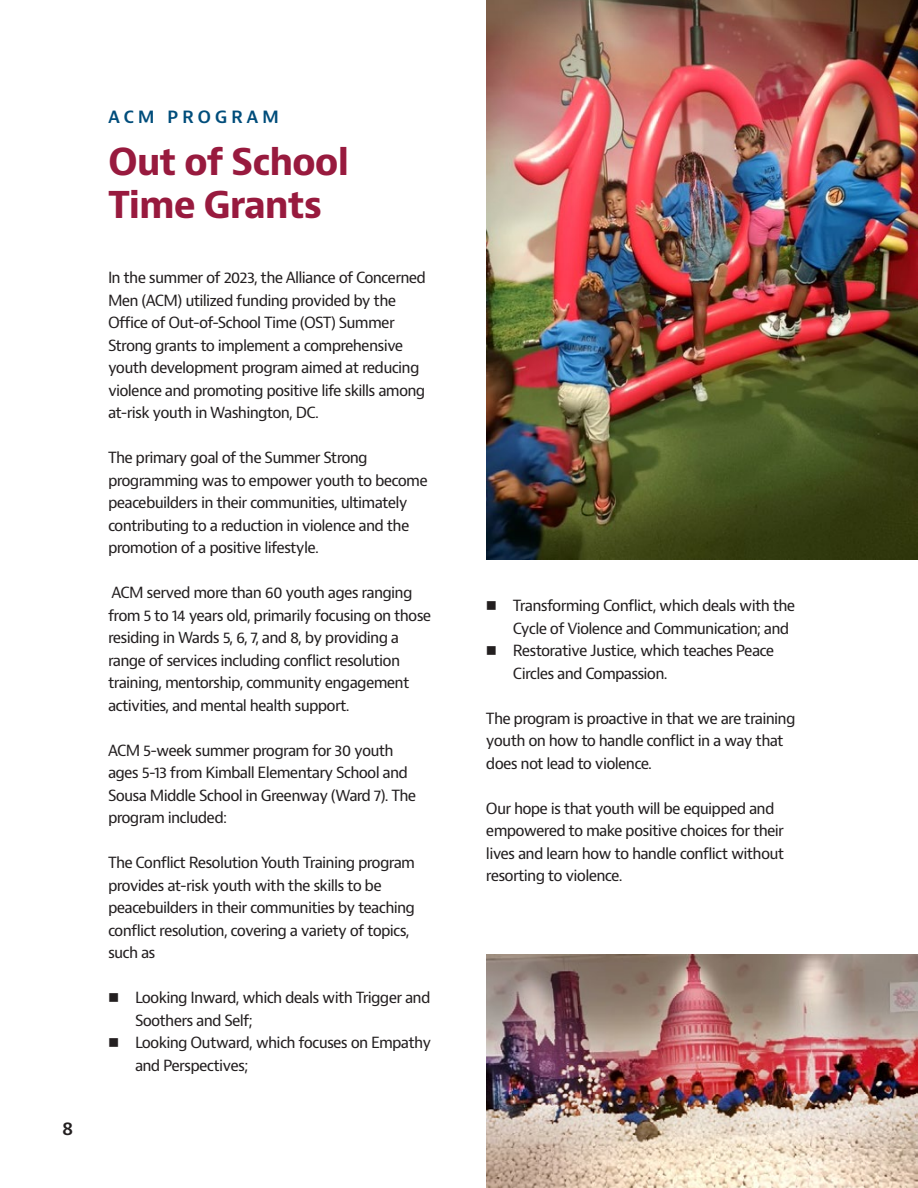
<style>
.page{position:relative;width:918px;height:1188px;background:#fff}
.page>*{position:absolute;margin:0;border:0;box-sizing:border-box;transform-origin:0 0}
.t1{font:700 36px/43.2px "Bernino Sans";letter-spacing:-.03em;color:#981a3e}
.t2{font:600 18px "Bernino Sans";letter-spacing:.2em;color:#004d7b}
.t3{font:600 18px "Bernino Sans";color:#231f20}
.t4{font:15px/22.5px "Bernino Sans";letter-spacing:-.05em;color:#231f20}
</style>
<div class="page">
<img style="left:486px;top:0;width:432px;height:559px">
<img style="left:486px;top:954px;width:432px;height:234px">
<p class="t3" style="left:62px;top:1117px;width:13px">8</p>
<p class="t2" style="left:108px;top:104px;width:173px">ACM PROGRAM</p>
<h1 class="t1" style="left:108px;top:141px;width:243px">Out of School<br>Time Grants</h1>
<p class="t4" style="left:108px;top:267px;width:320px">In the summer of 2023, the Alliance of Concerned Men (ACM) utilized funding provided by the Office of Out-of-School Time (OST) Summer Strong grants to implement a comprehensive youth development program aimed at reducing violence and promoting positive life skills among at-risk youth in Washington, DC.</p>
<p class="t4" style="left:108px;top:447px;width:321px">The primary goal of the Summer Strong programming was to empower youth to become peacebuilders in their communities, ultimately contributing to a reduction in violence and the promotion of a positive lifestyle.</p>
<p class="t4" style="left:108px;top:582px;width:325px">ACM served more than 60 youth ages ranging from 5 to 14 years old, primarily focusing on those residing in Wards 5, 6, 7, and 8, by providing a range of services including conflict resolution training, mentorship, community engagement activities, and mental health support.</p>
<p class="t4" style="left:108px;top:739px;width:310px">ACM 5-week summer program for 30 youth ages 5-13 from Kimball Elementary School and Sousa Middle School in Greenway (Ward 7). The program included:</p>
<p class="t4" style="left:108px;top:852px;width:309px">The Conflict Resolution Youth Training program provides at-risk youth with the skills to be peacebuilders in their communities by teaching conflict resolution, covering a variety of topics, such as</p>
<p class="t4" style="left:135px;top:987px;width:298px">Looking Inward, which deals with Trigger and<br>Soothers and Self;<br>Looking Outward, which focuses on Empathy and Perspectives;</p>
<p class="t4" style="left:513px;top:595px;width:284px">Transforming Conflict, which deals with the Cycle of Violence and Communication; and Restorative Justice, which teaches Peace Circles and Compassion.</p>
<p class="t4" style="left:486px;top:707px;width:311px">The program is proactive in that we are training youth on how to handle conflict in a way that does not lead to violence.</p>
<p class="t4" style="left:486px;top:797px;width:300px">Our hope is that youth will be equipped and empowered to make positive choices for their lives and learn how to handle conflict without resorting to violence.</p>
</div>
